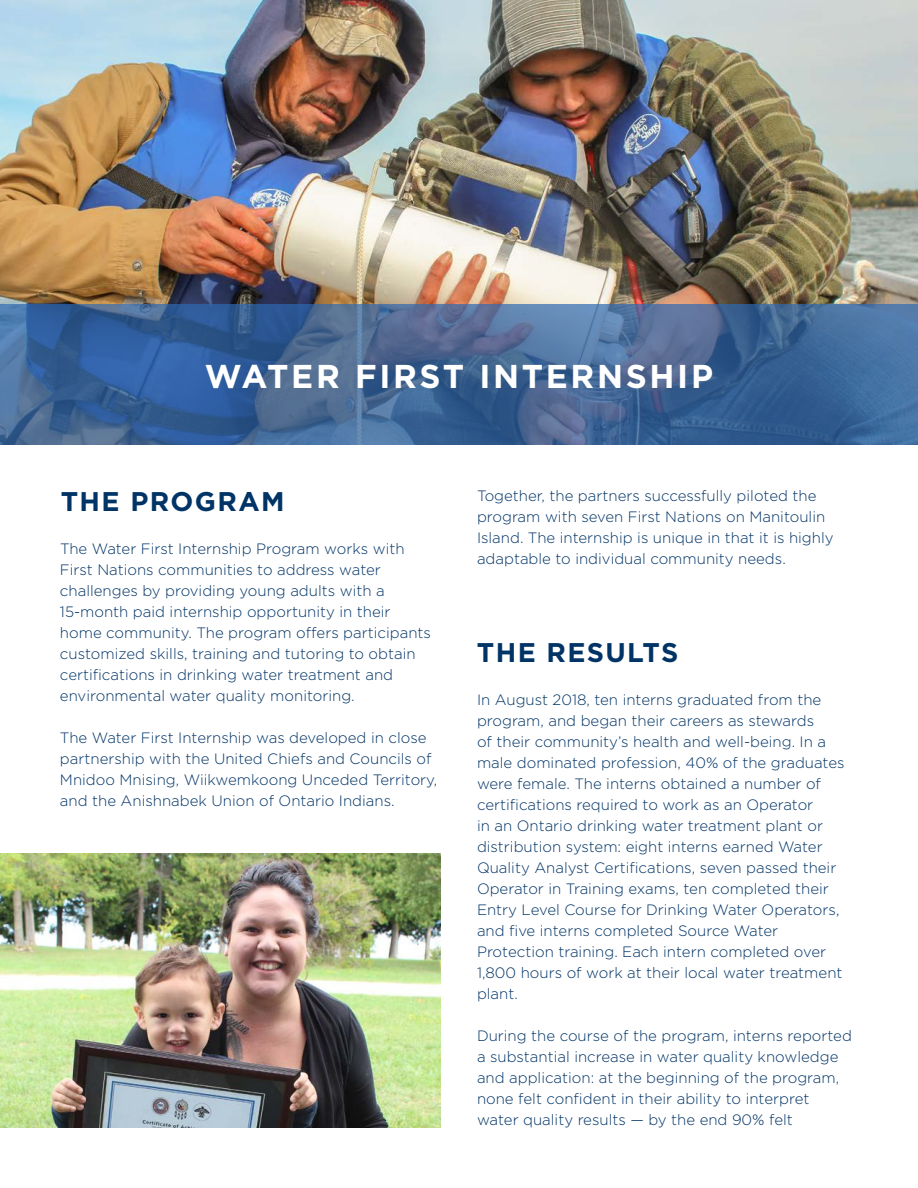
<style>
.page{position:relative;width:918px;height:1188px;background:#fff}
.page>*{position:absolute;margin:0;border:0;box-sizing:border-box;transform-origin:0 0}
.Overview_Title{font:700 33px "Gotham";letter-spacing:.08em;color:#fff}
.Heading_1{font:700 27px "Gotham";letter-spacing:.05em;color:#036}
.Body_Text{font:300 15px/21px "Gotham";color:#036}
</style>
<div class="page">
<img style="left:0;top:0;width:918px;height:304px">
<svg style="left:0;top:304px;width:918px;height:140px;background:#416696"></svg>
<img style="left:0;top:854px;width:441px;height:274px">
<p class="Overview_Title" style="left:205px;top:354px;width:510px">WATER FIRST INTERNSHIP</p>
<p class="Heading_1" style="left:61px;top:483px;width:225px">THE PROGRAM</p>
<p class="Body_Text" style="left:60px;top:537px;width:346px">The Water First Internship Program works with<br>First Nations communities to address water</p>
<p class="Body_Text" style="left:60px;top:579px;width:373px">challenges by providing young adults with a 15-month paid internship opportunity in their home community. The program offers participants customized skills, training and tutoring to obtain certifications in drinking water treatment and environmental water quality monitoring.</p>
<p class="Body_Text" style="left:60px;top:726px;width:379px">The Water First Internship was developed in close partnership with the United Chiefs and Councils of Mnidoo Mnising, Wiikwemkoong Unceded Territory, and the Anishnabek Union of Ontario Indians.</p>
<p class="Body_Text" style="left:477px;top:485px;width:358px">Together, the partners successfully piloted the program with seven First Nations on Manitoulin Island. The internship is unique in that it is highly adaptable to individual community needs.</p>
<p class="Heading_1" style="left:477px;top:634px;width:203px">THE RESULTS</p>
<p class="Body_Text" style="left:477px;top:688px;width:369px">In August 2018, ten interns graduated from the program, and began their careers as stewards<br>of their community’s health and well-being. In a male dominated profession, 40% of the graduates were female. The interns obtained a number of certifications required to work as an Operator<br>in an Ontario drinking water treatment plant or distribution system: eight interns earned Water Quality Analyst Certifications, seven passed their Operator in Training exams, ten completed their Entry Level Course for Drinking Water Operators, and five interns completed Source Water Protection training. Each intern completed over 1,800 hours of work at their local water treatment plant.</p>
<p class="Body_Text" style="left:477px;top:1024px;width:376px">During the course of the program, interns reported a substantial increase in water quality knowledge and application: at the beginning of the program, none felt confident in their ability to interpret water quality results — by the end 90% felt</p>
</div>
